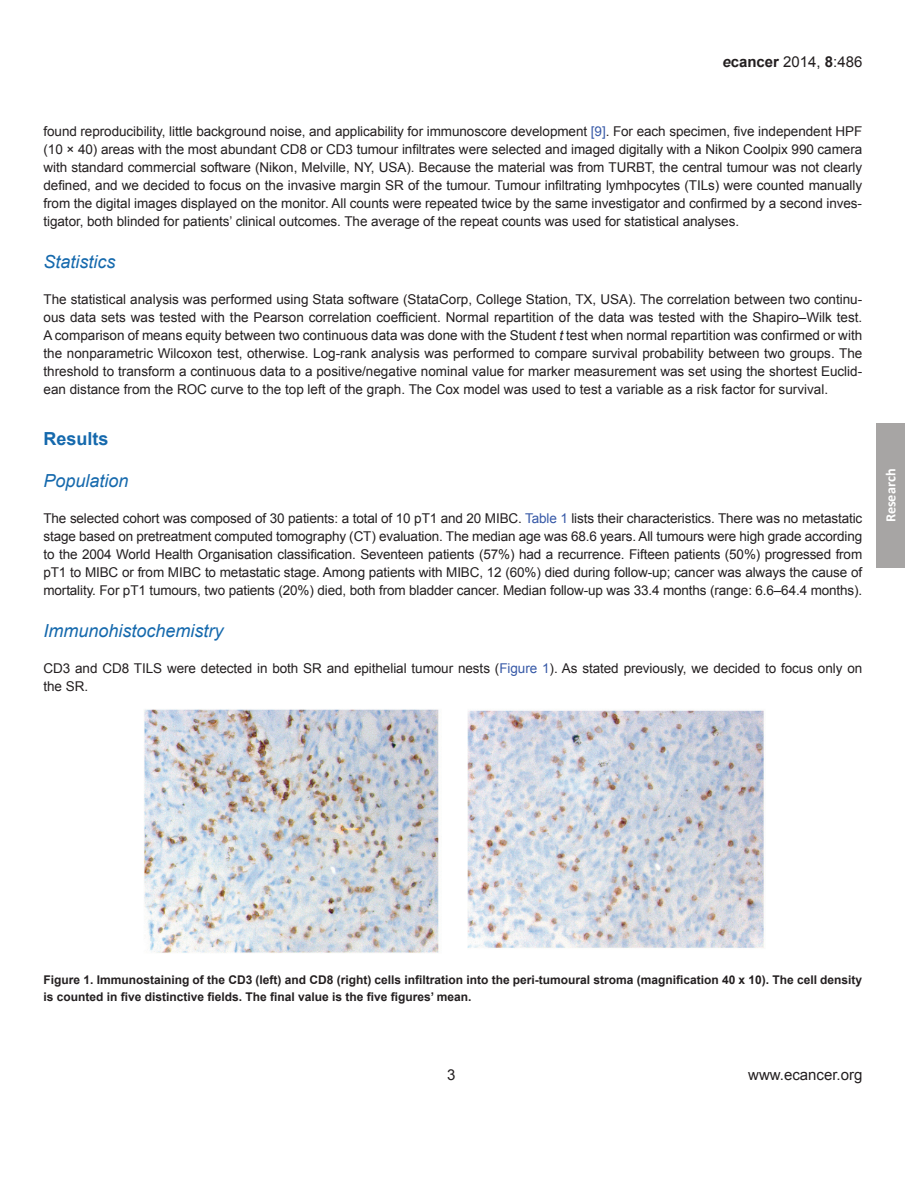
<style>
.page{position:relative;width:918px;height:1186px;background:#fff}
.page>*{position:absolute;margin:0;border:0;box-sizing:border-box;transform-origin:0 0}
.t1{font:italic 18px "Arial";color:#1569ad}
.t2{font:700 18px "Arial";color:#1569ad}
.t3{font:15px "Arial";color:#231f20}
.t4{font:700 14.25px "Calibri";color:#fff}
.t5{font:13.5px/18px "Arial";letter-spacing:-.005em;color:#231f20;text-align:justify}
.t6{font:700 12px/16.5px "Arial";color:#231f20}
.s1{font-weight:700;font-style:italic}
.s2{font-weight:700}
.s3{color:#3759a7}
.s4{font-style:italic}
</style>
<div class="page">
<div style="left:876px;top:423px;width:29px;height:144px;background:#a7a5a4"></div>
<img style="left:144px;top:709px;width:620px;height:244px">
<p class="t3" style="left:722px;top:52px;width:142px"><span class="s1">e</span><span class="s2">cancer</span> 2014, <span class="s2">8</span>:486</p>
<p class="t5" style="left:44px;top:123px;width:820px">found reproducibility, little background noise, and applicability for immunoscore development <span class="s3">[9]</span>. For each specimen, five independent HPF (10 × 40) areas with the most abundant CD8 or CD3 tumour infiltrates were selected and imaged digitally with a Nikon Coolpix 990 camera with standard commercial software (Nikon, Melville, NY, USA). Because the material was from TURBT, the central tumour was not clearly defined, and we decided to focus on the invasive margin SR of the tumour. Tumour infiltrating lymhpocytes (TILs) were counted manually from the digital images displayed on the monitor. All counts were repeated twice by the same investigator and confirmed by a second inves&shy;tigator, both blinded for patients’ clinical outcomes. The average of the repeat counts was used for statistical analyses.</p>
<h1 class="t1" style="left:44px;top:250px;width:74px">Statistics</h1>
<p class="t5" style="left:44px;top:291px;width:820px">The statistical analysis was performed using Stata software (StataCorp, College Station, TX, USA). The correlation between two continu&shy;ous data sets was tested with the Pearson correlation coefficient. Normal repartition of the data was tested with the Shapiro–Wilk test.<br>A comparison of means equity between two continuous data was done with the Student <span class="s4">t</span> test when normal repartition was confirmed or with the nonparametric Wilcoxon test, otherwise. Log-rank analysis was performed to compare survival probability between two groups. The threshold to transform a continuous data to a positive/negative nominal value for marker measurement was set using the shortest Euclid&shy;ean distance from the ROC curve to the top left of the graph. The Cox model was used to test a variable as a risk factor for survival.</p>
<h1 class="t2" style="left:44px;top:427px;width:67px">Results</h1>
<h1 class="t1" style="left:44px;top:469px;width:87px">Population</h1>
<p class="t5" style="left:44px;top:510px;width:820px">The selected cohort was composed of 30 patients: a total of 10 pT1 and 20 MIBC. <span class="s3">Table 1</span> lists their characteristics. There was no metastatic stage based on pretreatment computed tomography (CT) evaluation. The median age was 68.6 years. All tumours were high grade according to the 2004 World Health Organisation classification. Seventeen patients (57%) had a recurrence. Fifteen patients (50%) progressed from pT1 to MIBC or from MIBC to metastatic stage. Among patients with MIBC, 12 (60%) died during follow-up; cancer was always the cause of mortality. For pT1 tumours, two patients (20%) died, both from bladder cancer. Median follow-up was 33.4 months (range: 6.6–64.4 months).</p>
<h1 class="t1" style="left:44px;top:619px;width:182px">Immunohistochemistry</h1>
<p class="t5" style="left:44px;top:660px;width:820px">CD3 and CD8 TILS were detected in both SR and epithelial tumour nests (<span class="s3">Figure 1</span>). As stated previously, we decided to focus only on the SR.</p>
<p class="t4" style="left:882px;top:522px;width:55px;rotate:-90deg">Research</p>
<p class="t6" style="left:44px;top:972px;width:820px">Figure 1. Immunostaining of the CD3 (left) and CD8 (right) cells infiltration into the peri-tumoural stroma (magnification 40 x 10). The cell density is counted in five distinctive fields. The final value is the five figures’ mean.</p>
<p class="t3" style="left:447px;top:1065px;width:10px">3</p>
<p class="t3" style="left:748px;top:1065px;width:116px">www.ecancer.org</p>
</div>
